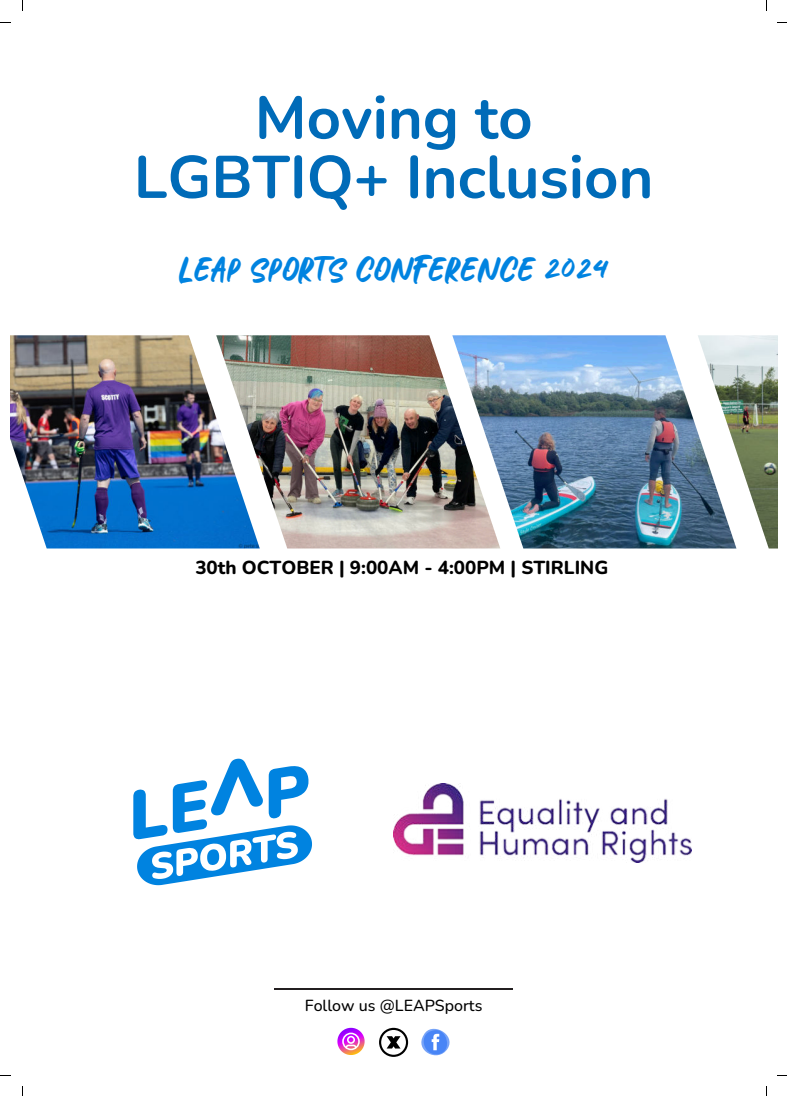
<style>
.page{position:relative;width:787px;height:1096px;background:#fff}
.page>*{position:absolute;margin:0;border:0;box-sizing:border-box;transform-origin:0 0}
.t1{font:700 59.88px/59.4px "Nunito";color:#006bb8;text-align:center}
.t2{font:33.75px "Katenila";color:#0083e0}
.t3{font:800 18.75px "Nunito";color:#000}
.t4{font:500 16px "Nunito";color:#000}
</style>
<div class="page">
<svg style="left:133px;top:758px;width:179px;height:127px"></svg>
<img style="left:10px;top:335px;width:206px;height:213px">
<img style="left:216px;top:335px;width:236px;height:213px">
<img style="left:452px;top:335px;width:246px;height:213px">
<img style="left:698px;top:335px;width:80px;height:213px">
<img style="left:393px;top:783px;width:298px;height:79px">
<hr style="left:275px;top:988px;width:238px;height:1px;background:#231f20">
<svg style="left:337px;top:1027px;width:28px;height:27px"></svg>
<svg style="left:379px;top:1027px;width:29px;height:29px"></svg>
<svg style="left:421px;top:1028px;width:29px;height:28px"></svg>
<h1 class="t1" style="left:134px;top:86px;width:521px">Moving to<br>LGBTIQ+ Inclusion</h1>
<h2 class="t2" style="left:178px;top:246px;width:433px">LEAP SPORTS CONFERENCE 2024</h2>
<p class="t3" style="left:195px;top:554px;width:414px">30th OCTOBER | 9:00AM - 4:00PM | STIRLING</p>
<p class="t4" style="left:305px;top:994px;width:179px">Follow us @LEAPSports</p>
</div>
